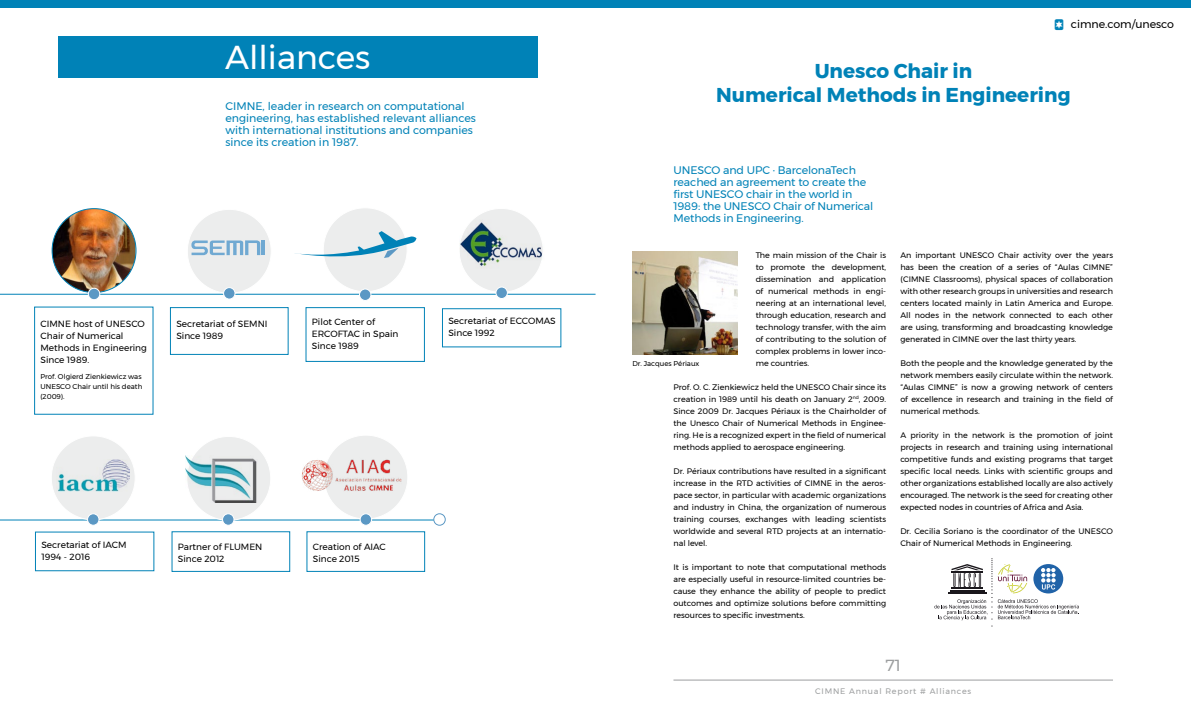
<style>
.page{position:relative;width:1191px;height:709px;background:#fff}
.page>*{position:absolute;margin:0;border:0;box-sizing:border-box;transform-origin:0 0}
.h2-about{font:33px "Montserrat";color:#fff}
.h2-about-2{font:700 20px "Montserrat";color:#0082b7}
.t1{font:16px "Montserrat";color:#9c9e9f}
._04destacado{font:11px/12px "Montserrat";color:#0082b7}
._08web{font:11px "Montserrat";color:#000}
.italic{font:9px/12px "Montserrat";color:#000}
._05texto{font:8px/12px "Montserrat";color:#000;text-align:justify}
.seccion{font:8px "Montserrat";letter-spacing:.1em;color:#9c9e9f}
.italic-2{font:7px/10px "Montserrat";color:#000;text-align:justify}
.credito{font:7px "Montserrat";color:#000}
.s1{font-family:"Cut Outsfor 3 DFX";color:#0082b7}
</style>
<div class="page">
<div style="left:0;top:0;width:1191px;height:8px;background:#0082b7"></div>
<hr style="left:673px;top:679px;width:440px;height:1px;background:#9c9e9f">
<hr style="left:0;top:294px;width:595px;height:1px;background:#0082b7">
<hr style="left:0;top:520px;width:439px;height:1px;background:#0082b7">
<div style="left:51px;top:436px;width:84px;height:84px;background:#eceded;border-radius:50%"></div>
<div style="left:187px;top:436px;width:84px;height:84px;background:#eceded;border-radius:50%"></div>
<div style="left:324px;top:435px;width:84px;height:84px;background:#eceded;border-radius:50%"></div>
<img style="left:186px;top:456px;width:71px;height:46px">
<div style="left:88px;top:514px;width:11px;height:11px;background:#5b98c4;border-radius:50%"></div>
<div style="left:87px;top:513px;width:12px;height:12px;border:1px solid #fff;border-radius:50%"></div>
<div style="left:222px;top:514px;width:12px;height:11px;background:#5b98c4;border-radius:50%"></div>
<div style="left:222px;top:513px;width:12px;height:12px;border:1px solid #fff;border-radius:50%"></div>
<img style="left:57px;top:459px;width:73px;height:33px">
<div style="left:360px;top:514px;width:11px;height:11px;background:#5b98c4;border-radius:50%"></div>
<div style="left:360px;top:513px;width:12px;height:12px;border:1px solid #fff;border-radius:50%"></div>
<div style="left:434px;top:514px;width:11px;height:11px;background:#fff;border-radius:50%"></div>
<div style="left:433px;top:513px;width:13px;height:12px;border:1px solid #5b98c4;border-radius:50%"></div>
<img style="left:302px;top:457px;width:102px;height:34px">
<div style="left:58px;top:36px;width:479px;height:42px;background:#0082b7"></div>
<div style="left:187px;top:209px;width:84px;height:84px;background:#eceded;border-radius:50%"></div>
<svg style="left:191px;top:240px;width:69px;height:15px"></svg>
<hr style="left:262px;top:240px;width:3px;height:15px;background:#70a9d2">
<img style="left:52px;top:209px;width:84px;height:83px">
<div style="left:223px;top:287px;width:12px;height:12px;background:#5b98c4;border-radius:50%"></div>
<div style="left:223px;top:287px;width:12px;height:12px;border:1px solid #fff;border-radius:50%"></div>
<div style="left:306px;top:307px;width:119px;height:55px;border:1px solid #0082b7"></div>
<div style="left:442px;top:308px;width:119px;height:39px;border:1px solid #0082b7"></div>
<div style="left:323px;top:208px;width:84px;height:84px;background:#eceded;border-radius:50%"></div>
<div style="left:459px;top:208px;width:84px;height:84px;background:#eceded;border-radius:50%"></div>
<img style="left:459px;top:220px;width:84px;height:47px">
<div style="left:88px;top:288px;width:12px;height:12px;background:#5b98c4;border-radius:50%"></div>
<div style="left:88px;top:288px;width:12px;height:12px;border:1px solid #fff;border-radius:50%"></div>
<div style="left:170px;top:307px;width:118px;height:47px;border:1px solid #0082b7"></div>
<svg style="left:295px;top:231px;width:121px;height:30px"></svg>
<div style="left:359px;top:289px;width:12px;height:11px;background:#5b98c4;border-radius:50%"></div>
<div style="left:359px;top:288px;width:12px;height:13px;border:1px solid #fff;border-radius:50%"></div>
<div style="left:496px;top:287px;width:11px;height:11px;background:#5b98c4;border-radius:50%"></div>
<div style="left:495px;top:286px;width:13px;height:13px;border:1px solid #fff;border-radius:50%"></div>
<img style="left:632px;top:251px;width:105px;height:103px">
<svg style="left:934px;top:558px;width:145px;height:68px"></svg>
<p class="h2-about" style="left:225px;top:32px;width:147px">Alliances</p>
<p class="_04destacado" style="left:225px;top:100px;width:252px">CIMNE, leader in research on computational engineering, has established relevant alliances with international institutions and companies since its creation in 1987.</p>
<p class="italic" style="left:41px;top:318px;width:108px">CIMNE host of UNESCO<br>Chair of Numerical<br>Methods in Engineering</p>
<p class="italic" style="left:41px;top:354px;width:50px">Since 1989.</p>
<p class="italic-2" style="left:41px;top:371px;width:103px">Prof. Olgierd Zienkiewicz was UNESCO Chair until his death (2009).</p>
<p class="italic" style="left:176px;top:318px;width:93px">Secretariat of SEMNI</p>
<p class="italic" style="left:176px;top:330px;width:48px">Since 1989</p>
<p class="italic" style="left:312px;top:315px;width:65px">Pilot Center of</p>
<p class="italic" style="left:312px;top:327px;width:88px">ERCOFTAC in Spain</p>
<p class="italic" style="left:312px;top:339px;width:48px">Since 1989</p>
<p class="italic" style="left:448px;top:315px;width:109px">Secretariat of ECCOMAS</p>
<p class="italic" style="left:448px;top:327px;width:48px">Since 1992</p>
<p class="italic" style="left:41px;top:538px;width:87px">Secretariat of IACM</p>
<p class="italic" style="left:41px;top:550px;width:50px">1994 - 2016</p>
<p class="italic" style="left:178px;top:540px;width:86px">Partner of FLUMEN</p>
<p class="italic" style="left:178px;top:552px;width:48px">Since 2012</p>
<p class="italic" style="left:313px;top:540px;width:75px">Creation of AIAC</p>
<p class="italic" style="left:313px;top:552px;width:48px">Since 2015</p>
<p class="_08web" style="left:1054px;top:16px;width:121px"><span class="s1">d</span> cimne.com/unesco</p>
<p class="h2-about-2" style="left:814px;top:55px;width:159px">Unesco Chair in</p>
<p class="h2-about-2" style="left:716px;top:79px;width:356px">Numerical Methods in Engineering</p>
<p class="_04destacado" style="left:673px;top:164px;width:201px">UNESCO and UPC · BarcelonaTech reached an agreement to create the first UNESCO chair in the world in<br>1989: the UNESCO Chair of Numerical<br>Methods in Engineering.</p>
<p class="_05texto" style="left:755px;top:249px;width:132px">The main mission of the Chair is to promote the development, dissemination and application of numerical methods in engi&shy;neering at an international level, through education, research and technology transfer, with the aim of contributing to the solution of complex problems in lower inco&shy;me countries.</p>
<p class="_05texto" style="left:673px;top:381px;width:214px">Prof. O. C. Zienkiewicz held the UNESCO Chair since its creation in 1989 until his death on January 2<sup>nd</sup>, 2009.<br>Since 2009 Dr. Jacques Périaux is the Chairholder of the Unesco Chair of Numerical Methods in Enginee&shy;ring. He is a recognized expert in the field of numerical methods applied to aerospace engineering.</p>
<p class="_05texto" style="left:673px;top:465px;width:214px">Dr. Périaux contributions have resulted in a significant increase in the RTD activities of CIMNE in the aeros&shy;pace sector, in particular with academic organizations and industry in China, the organization of numerous training courses, exchanges with leading scientists worldwide and several RTD projects at an internatio&shy;nal level.</p>
<p class="_05texto" style="left:673px;top:561px;width:214px">It is important to note that computational methods are especially useful in resource-limited countries be&shy;cause they enhance the ability of people to predict outcomes and optimize solutions before committing resources to specific investments.</p>
<p class="credito" style="left:632px;top:358px;width:68px">Dr. Jacques Périaux</p>
<p class="_05texto" style="left:900px;top:249px;width:214px">An important UNESCO Chair activity over the years has been the creation of a series of “Aulas CIMNE” (CIMNE Classrooms), physical spaces of collaboration with other research groups in universities and research centers located mainly in Latin America and Europe.<br>All nodes in the network connected to each other are using, transforming and broadcasting knowledge generated in CIMNE over the last thirty years.</p>
<p class="_05texto" style="left:900px;top:357px;width:214px">Both the people and the knowledge generated by the network members easily circulate within the network. “Aulas CIMNE” is now a growing network of centers of excellence in research and training in the field of numerical methods.</p>
<p class="_05texto" style="left:900px;top:429px;width:214px">A priority in the network is the promotion of joint projects in research and training using international competitive funds and existing programs that target specific local needs. Links with scientific groups and other organizations established locally are also actively encouraged. The network is the seed for creating other expected nodes in countries of Africa and Asia.</p>
<p class="_05texto" style="left:900px;top:525px;width:214px">Dr. Cecilia Soriano is the coordinator of the UNESCO<br>Chair of Numerical Methods in Engineering.</p>
<p class="t1" style="left:885px;top:653px;width:16px">71</p>
<p class="seccion" style="left:815px;top:685px;width:157px">CIMNE Annual Report # Alliances</p>
</div>
